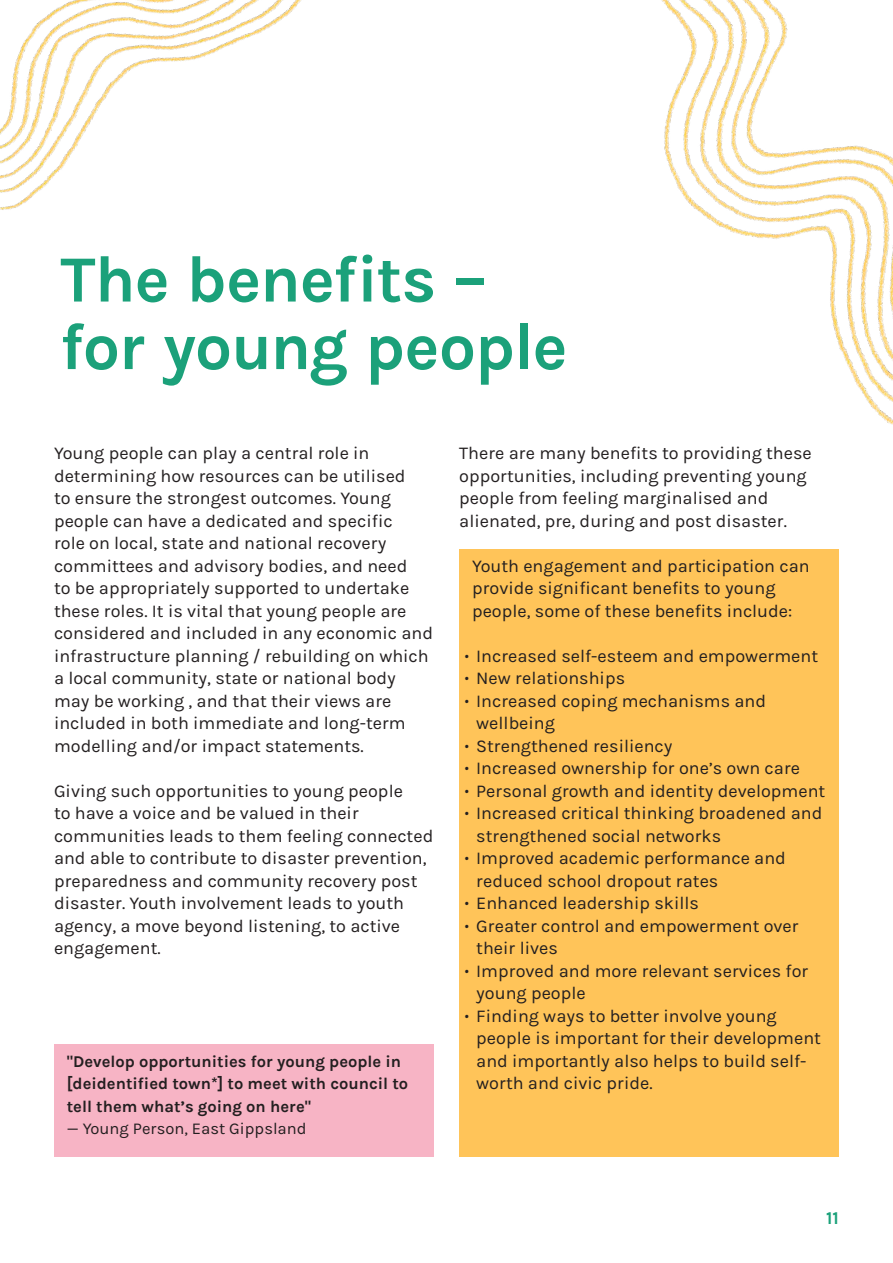
<style>
.page{position:relative;width:893px;height:1263px;background:#fff}
.page>*{position:absolute;margin:0;border:0;box-sizing:border-box;transform-origin:0 0}
.t1{font:700 66px/67.5px "Karla";letter-spacing:-.02em;color:#1ba17a}
.t2{font:18px/22.5px "Karla";color:#231f20}
.t3{font:700 18px "Karla";color:#1ba17a}
.t4{font:700 16.5px/22.5px "Karla";color:#231f20}
.t5{font:16.5px "Karla";color:#231f20}
.s1{font-family:"Merriweather";font-size:16.5px}
</style>
<div class="page">
<img style="left:0;top:0;width:893px;height:425px">
<div style="left:459px;top:549px;width:380px;height:608px;background:#ffc459"></div>
<div style="left:54px;top:1044px;width:380px;height:113px;background:#f7b4c5"></div>
<p class="t1" style="left:60px;top:246px;width:509px">The benefits – for young people</p>
<p class="t2" style="left:54px;top:442px;width:381px">Young people can play a central role in determining how resources can be utilised<br>to ensure the strongest outcomes. Young people can have a dedicated and specific<br>role on local, state and national recovery committees and advisory bodies, and need<br>to be appropriately supported to undertake these roles. It is vital that young people are considered and included in any economic and infrastructure planning / rebuilding on which a local community, state or national body may be working , and that their views are included in both immediate and long-term modelling and/or impact statements.</p>
<p class="t2" style="left:54px;top:780px;width:381px">Giving such opportunities to young people<br>to have a voice and be valued in their communities leads to them feeling connected and able to contribute to disaster prevention, preparedness and community recovery post disaster. Youth involvement leads to youth agency, a move beyond listening, to active engagement.</p>
<p class="t4" style="left:67px;top:1050px;width:343px">"Develop opportunities for young people in [deidentified town*] to meet with council to tell them what’s going on here"</p>
<p class="t5" style="left:67px;top:1120px;width:241px">— Young Person, East Gippsland</p>
<p class="t2" style="left:459px;top:442px;width:354px">There are many benefits to providing these opportunities, including preventing young people from feeling marginalised and alienated, pre, during and post disaster.</p>
<p class="t2" style="left:472px;top:555px;width:339px">Youth engagement and participation can provide significant benefits to young people, some of these benefits include:</p>
<p class="t2" style="left:463px;top:645px;width:356px"><span class="s1">•</span> Increased self-esteem and empowerment</p>
<p class="t2" style="left:463px;top:667px;width:163px"><span class="s1">•</span> New relationships</p>
<p class="t2" style="left:476px;top:690px;width:291px;text-indent:-13px"><span class="s1">•</span> Increased coping mechanisms and wellbeing</p>
<p class="t2" style="left:463px;top:735px;width:211px"><span class="s1">•</span> Strengthened resiliency</p>
<p class="t2" style="left:463px;top:757px;width:338px"><span class="s1">•</span> Increased ownership for one’s own care</p>
<p class="t2" style="left:463px;top:780px;width:363px"><span class="s1">•</span> Personal growth and identity development</p>
<p class="t2" style="left:476px;top:802px;width:348px;text-indent:-13px"><span class="s1">•</span> Increased critical thinking broadened and strengthened social networks</p>
<p class="t2" style="left:476px;top:847px;width:311px;text-indent:-13px"><span class="s1">•</span> Improved academic performance and reduced school dropout rates</p>
<p class="t2" style="left:463px;top:892px;width:237px"><span class="s1">•</span> Enhanced leadership skills</p>
<p class="t2" style="left:476px;top:915px;width:324px;text-indent:-13px"><span class="s1">•</span> Greater control and empowerment over their lives</p>
<p class="t2" style="left:476px;top:960px;width:334px;text-indent:-13px"><span class="s1">•</span> Improved and more relevant services for young people</p>
<p class="t2" style="left:476px;top:1005px;width:346px;text-indent:-13px"><span class="s1">•</span> Finding ways to better involve young people is important for their development and importantly also helps to build self&shy;worth and civic pride.</p>
<p class="t3" style="left:826px;top:1208px;width:14px">11</p>
</div>
